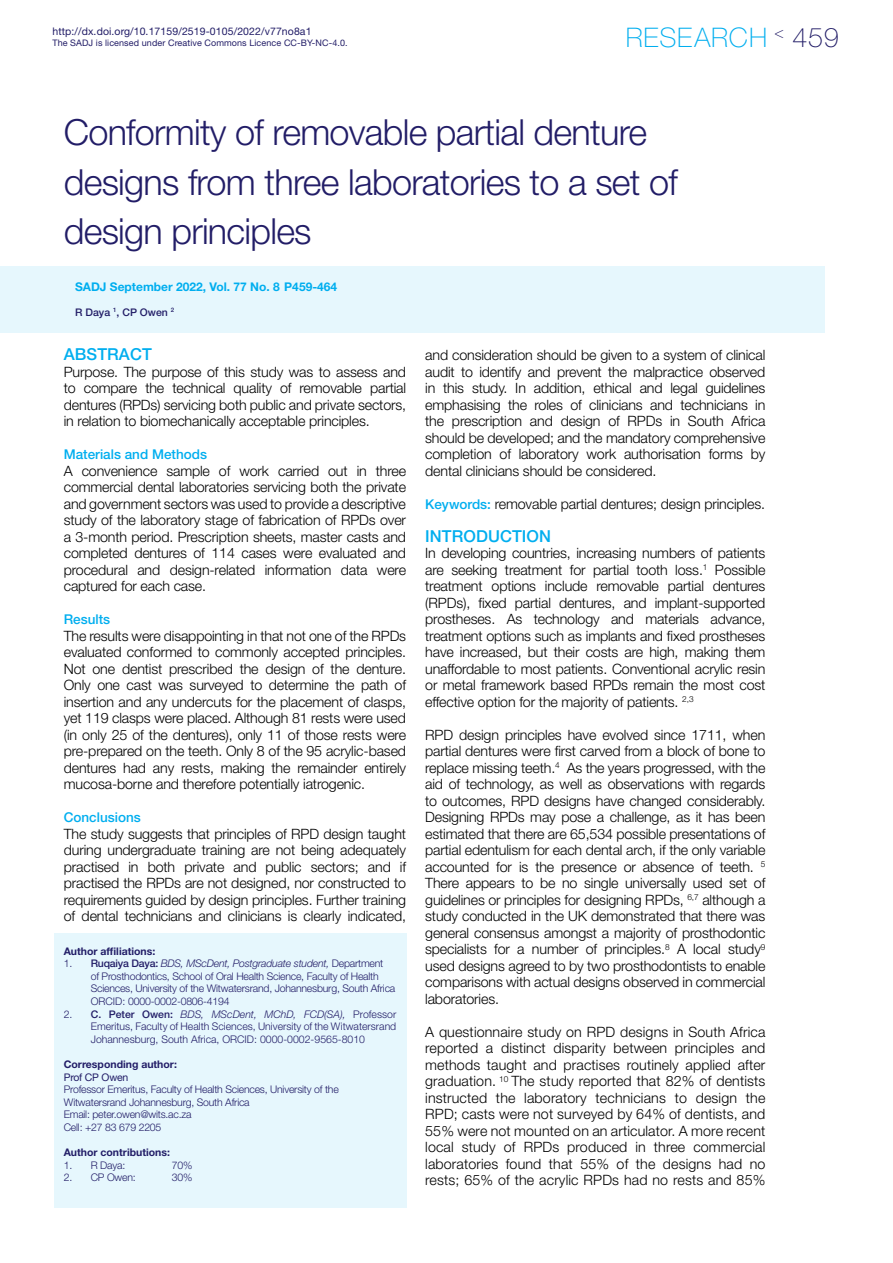
<style>
.page{position:relative;width:893px;height:1263px;background:#fff}
.page>*{position:absolute;margin:0;border:0;box-sizing:border-box;transform-origin:0 0}
.Header_Title_RC_74_4{font:300 36px/49.5px "Helvetica Neue LT Std";letter-spacing:-.02em;color:#221d67}
.t1{font:100 27px "Helvetica Neue LT Std";letter-spacing:.025em;color:#00aeef}
.Text_Body_RC_74_5{font:500 16.5px "Helvetica Neue LT Std";letter-spacing:.005em;color:#00aeef}
.Text_Body_RC_74_5-2{font:300 14.25px/16.5px "Helvetica Neue LT Std";letter-spacing:-.01em;color:#000;text-align:justify}
.Text_Body_RC_74_5-3{font:500 13.5px "Helvetica Neue LT Std";color:#00aeef}
.Article_JournalName{font:700 12px "Helvetica Neue LT Std";color:#00aeef}
.AuthorAffiliations_R{font:300 10.5px/12.6px "Helvetica Neue LT Std";letter-spacing:-.02em;color:#221d67}
.AuthorAffiliations_R-2{font:700 10.5px/12.6px "Helvetica Neue LT Std";color:#221d67}
.Header_WebNumber{font:10.5px "Helvetica Neue LT Std";letter-spacing:.01em;color:#221d67}
.Article_AuthorName{font:500 10.5px "Helvetica Neue LT Std";color:#221d67}
.Header_WebNumber-2{font:9px "Helvetica Neue LT Std";letter-spacing:.01em;color:#221d67}
.s1{color:#221d67}
.s2{font-weight:500}
.s3{font-style:italic}
.s4{font-weight:400}
.s5{font-weight:500;font-size:13.5px;color:#00aeef}
</style>
<div class="page">
<div style="left:54px;top:933px;width:352px;height:275px;background:#e6f7fd"></div>
<div style="left:0;top:266px;width:825px;height:66px;background:#e6f7fd"></div>
<p class="Header_WebNumber" style="left:52px;top:25px;width:261px">http://dx.doi.org/10.17159/2519-0105/2022/v77no8a1</p>
<p class="Header_WebNumber-2" style="left:52px;top:37px;width:297px">The SADJ is licensed under Creative Commons Licence CC-BY-NC-4.0.</p>
<h2 class="t1" style="left:626px;top:22px;width:215px">RESEARCH <sup>&lt;</sup> <span class="s1">459</span></h2>
<p class="Header_Title_RC_74_4" style="left:64px;top:107px;width:615px">Conformity of removable partial denture designs from three laboratories to a set of design principles</p>
<p class="Article_JournalName" style="left:75px;top:280px;width:264px">SADJ September 2022, Vol. 77 No. 8 P459-464</p>
<p class="Article_AuthorName" style="left:75px;top:306px;width:101px">R Daya <sup>1</sup>, CP Owen <sup>2</sup></p>
<p class="Text_Body_RC_74_5" style="left:64px;top:345px;width:89px">ABSTRACT</p>
<p class="Text_Body_RC_74_5-2" style="left:64px;top:363px;width:344px">Purpose. The purpose of this study was to assess and to compare the technical quality of removable partial dentures (RPDs) servicing both public and private sectors, in relation to biomechanically acceptable principles.</p>
<p class="Text_Body_RC_74_5-3" style="left:64px;top:446px;width:145px">Materials and Methods</p>
<p class="Text_Body_RC_74_5-2" style="left:64px;top:462px;width:344px">A convenience sample of work carried out in three commercial dental laboratories servicing both the private and government sectors was used to provide a descriptive study of the laboratory stage of fabrication of RPDs over a 3-month period. Prescription sheets, master casts and completed dentures of 114 cases were evaluated and procedural and design-related information data were captured for each case.</p>
<p class="Text_Body_RC_74_5-3" style="left:64px;top:611px;width:48px">Results</p>
<p class="Text_Body_RC_74_5-2" style="left:64px;top:627px;width:344px">The results were disappointing in that not one of the RPDs evaluated conformed to commonly accepted principles.<br>Not one dentist prescribed the design of the denture.<br>Only one cast was surveyed to determine the path of insertion and any undercuts for the placement of clasps, yet 119 clasps were placed. Although 81 rests were used (in only 25 of the dentures), only 11 of those rests were pre-prepared on the teeth. Only 8 of the 95 acrylic-based dentures had any rests, making the remainder entirely mucosa-borne and therefore potentially iatrogenic.</p>
<p class="Text_Body_RC_74_5-3" style="left:64px;top:809px;width:79px">Conclusions</p>
<p class="Text_Body_RC_74_5-2" style="left:64px;top:825px;width:344px">The study suggests that principles of RPD design taught during undergraduate training are not being adequately practised in both private and public sectors; and if practised the RPDs are not designed, nor constructed to requirements guided by design principles. Further training of dental technicians and clinicians is clearly indicated,</p>
<p class="AuthorAffiliations_R-2" style="left:64px;top:944px;width:93px">Author affiliations:</p>
<p class="AuthorAffiliations_R" style="left:91px;top:957px;width:306px;text-indent:-27px">1. <span class="s2">Ruqaiya Daya:</span> <span class="s3">BDS, MScDent, Postgraduate student,</span> Department<br>of Prosthodontics, School of Oral Health Science, Faculty of Health Sciences, University of the Witwatersrand, Johannesburg, South Africa ORCID: 0000-0002-0806-4194</p>
<p class="AuthorAffiliations_R" style="left:91px;top:1007px;width:307px;text-align:justify;text-indent:-27px">2. <span class="s2">C. Peter Owen:</span> <span class="s3">BDS, MScDent, MChD, FCD(SA),</span> Professor Emeritus, Faculty of Health Sciences, University of the Witwatersrand Johannesburg, South Africa, ORCID: 0000-0002-9565-8010</p>
<p class="AuthorAffiliations_R-2" style="left:64px;top:1058px;width:115px">Corresponding author:<br><span class="s4">Prof CP Owen</span></p>
<p class="AuthorAffiliations_R" style="left:64px;top:1083px;width:276px">Professor Emeritus, Faculty of Health Sciences, University of the<br>Witwatersrand Johannesburg, South Africa</p>
<p class="AuthorAffiliations_R" style="left:64px;top:1108px;width:129px">Email: peter.owen@wits.ac.za</p>
<p class="AuthorAffiliations_R" style="left:64px;top:1121px;width:99px">Cell: +27 83 679 2205</p>
<p class="AuthorAffiliations_R-2" style="left:64px;top:1146px;width:108px">Author contributions:</p>
<p class="AuthorAffiliations_R" style="left:64px;top:1158px;width:63px">1. R Daya:</p>
<p class="AuthorAffiliations_R" style="left:172px;top:1158px;width:22px">70%</p>
<p class="AuthorAffiliations_R" style="left:64px;top:1171px;width:74px">2. CP Owen:</p>
<p class="AuthorAffiliations_R" style="left:172px;top:1171px;width:22px">30%</p>
<p class="Text_Body_RC_74_5-2" style="left:425px;top:347px;width:342px">and consideration should be given to a system of clinical audit to identify and prevent the malpractice observed in this study. In addition, ethical and legal guidelines emphasising the roles of clinicians and technicians in the prescription and design of RPDs in South Africa should be developed; and the mandatory comprehensive completion of laboratory work authorisation forms by dental clinicians should be considered.</p>
<p class="Text_Body_RC_74_5-2" style="left:425px;top:495px;width:341px"><span class="s5">Keywords:</span> removable partial dentures; design principles.</p>
<p class="Text_Body_RC_74_5" style="left:425px;top:526px;width:127px">INTRODUCTION</p>
<p class="Text_Body_RC_74_5-2" style="left:425px;top:545px;width:342px">In developing countries, increasing numbers of patients are seeking treatment for partial tooth loss.<sup>1</sup> Possible treatment options include removable partial dentures (RPDs), fixed partial dentures, and implant-supported prostheses. As technology and materials advance, treatment options such as implants and fixed prostheses have increased, but their costs are high, making them unaffordable to most patients. Conventional acrylic resin or metal framework based RPDs remain the most cost effective option for the majority of patients. <sup>2,3</sup></p>
<p class="Text_Body_RC_74_5-2" style="left:425px;top:726px;width:342px">RPD design principles have evolved since 1711, when partial dentures were first carved from a block of bone to replace missing teeth.<sup>4</sup> As the years progressed, with the aid of technology, as well as observations with regards to outcomes, RPD designs have changed considerably.<br>Designing RPDs may pose a challenge, as it has been estimated that there are 65,534 possible presentations of partial edentulism for each dental arch, if the only variable accounted for is the presence or absence of teeth. <sup>5<br></sup>There appears to be no single universally used set of guidelines or principles for designing RPDs, <sup>6,7</sup> although a study conducted in the UK demonstrated that there was general consensus amongst a majority of prosthodontic specialists for a number of principles.<sup>8</sup> A local study<sup>9 </sup>used designs agreed to by two prosthodontists to enable comparisons with actual designs observed in commercial laboratories.</p>
<p class="Text_Body_RC_74_5-2" style="left:425px;top:1023px;width:342px">A questionnaire study on RPD designs in South Africa reported a distinct disparity between principles and methods taught and practises routinely applied after graduation. <sup>10</sup> The study reported that 82% of dentists instructed the laboratory technicians to design the RPD; casts were not surveyed by 64% of dentists, and 55% were not mounted on an articulator. A more recent local study of RPDs produced in three commercial laboratories found that 55% of the designs had no rests; 65% of the acrylic RPDs had no rests and 85%</p>
</div>
